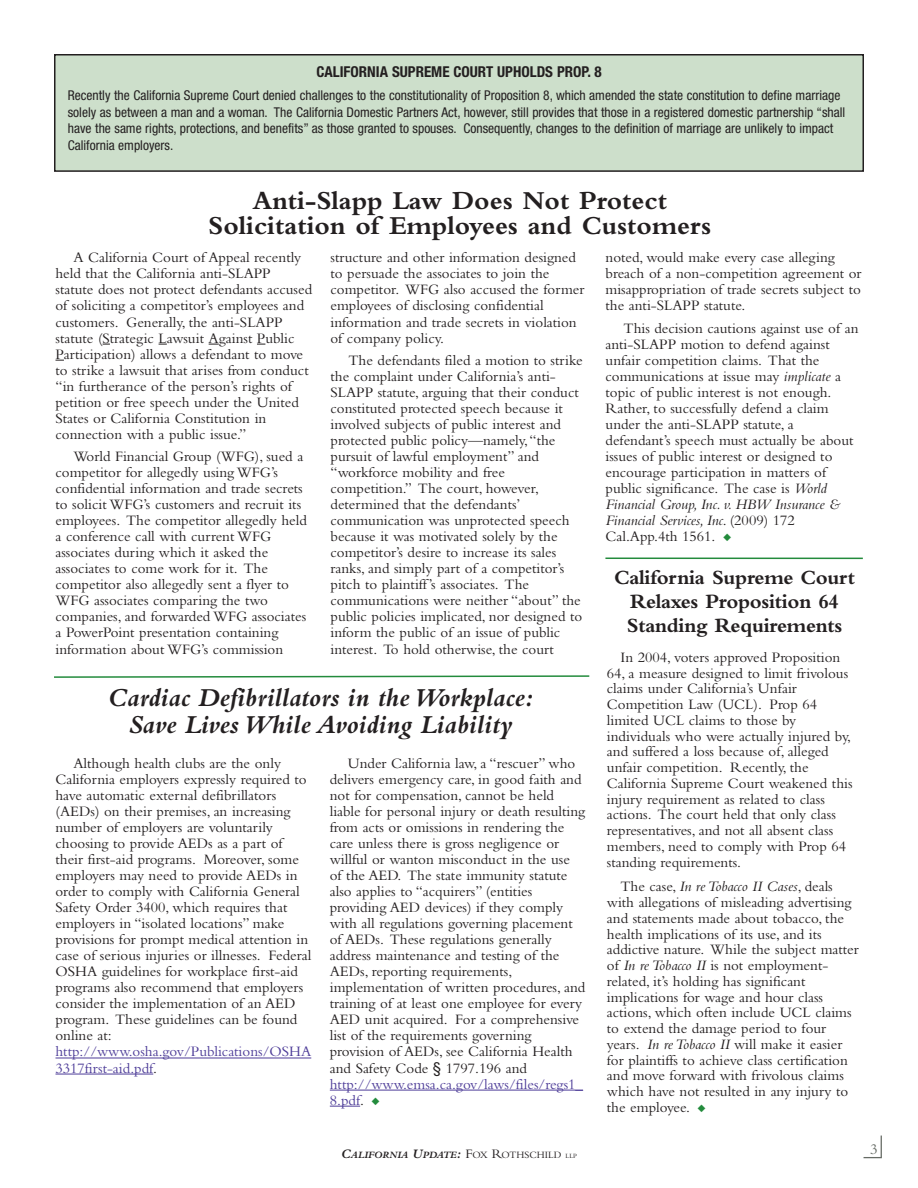
<style>
.page{position:relative;width:918px;height:1188px;background:#fff}
.page>*{position:absolute;margin:0;border:0;box-sizing:border-box;transform-origin:0 0}
.t1{font:italic 700 27px/27px "Bembo";color:#231f20;text-align:center}
.t2{font:700 27px/25.5px "Bembo";color:#231f20;text-align:center}
.t3{font:700 21px/24px "Bembo";letter-spacing:-.015em;color:#231f20;text-align:center}
.t4{font:15.3px "Bembo";color:#666b65}
.t5{font:15px/16px "Bembo";color:#231f20}
.t6{font:15px/16px "Bembo";color:#4d3c98}
.t7{font:700 condensed 15px "Helvetica Neue";color:#231f20}
.t8{font:condensed 13.5px/16.5px "Helvetica Neue";color:#231f20}
.t9{font:italic 700 10.2px "Bembo";color:#231f20}
.s1{color:#231f20}
.s2{font-family:"Arial"}
.s3{color:#4d3c98}
.s4{color:#238b3c}
.s5{font-style:italic}
.s6{font-size:13.5px}
.s7{font-weight:400;font-style:normal;font-size:13.5px}
.s8{font-weight:400;font-style:normal}
.s9{font-weight:400;font-style:normal;font-size:6.75px}
</style>
<div class="page">
<svg style="left:864px;top:1136px;width:18px;height:22px"></svg>
<hr style="left:56px;top:1058px;width:255px;height:1px;background:#4d3c98">
<hr style="left:56px;top:1074px;width:97px;height:1px;background:#4d3c98">
<hr style="left:330px;top:1090px;width:253px;height:1px;background:#4d3c98">
<hr style="left:330px;top:1106px;width:30px;height:1px;background:#4d3c98">
<div style="left:55px;top:55px;width:808px;height:116px;background:#cddfcb"></div>
<div style="left:54px;top:54px;width:810px;height:118px;border:2px solid #231f20"></div>
<hr style="left:605px;top:558px;width:258px;height:1px;background:#238b3c">
<svg style="left:54px;top:675px;width:536px;height:3px"></svg>
<p class="t7" style="left:316px;top:63px;width:287px">CALIFORNIA SUPREME COURT UPHOLDS PROP. 8</p>
<p class="t8" style="left:68px;top:89px;width:779px">Recently the California Supreme Court denied challenges to the constitutionality of Proposition 8, which amended the state constitution to define marriage solely as between a man and a woman. The California Domestic Partners Act, however, still provides that those in a registered domestic partnership “shall have the same rights, protections, and benefits” as those granted to spouses. Consequently, changes to the definition of marriage are unlikely to impact California employers.</p>
<h1 class="t2" style="left:208px;top:190px;width:505px">Anti-Slapp Law Does Not Protect<br>Solicitation of Employees and Customers</h1>
<p class="t5" style="left:55px;top:251px;width:258px;text-indent:18px">A California Court of Appeal recently held that the California anti-SLAPP statute does not protect defendants accused of soliciting a competitor’s employees and customers. Generally, the anti-SLAPP statute (Strategic Lawsuit Against Public Participation) allows a defendant to move to strike a lawsuit that arises from conduct “in furtherance of the person’s rights of petition or free speech under the United States or California Constitution in connection with a public issue.”</p>
<p class="t5" style="left:55px;top:450px;width:253px;text-indent:18px">World Financial Group (WFG), sued a competitor for allegedly using WFG’s confidential information and trade secrets to solicit WFG’s customers and recruit its employees. The competitor allegedly held a conference call with current WFG associates during which it asked the associates to come work for it. The competitor also allegedly sent a flyer to WFG associates comparing the two companies, and forwarded WFG associates a PowerPoint presentation containing information about WFG’s commission</p>
<p class="t5" style="left:331px;top:251px;width:255px">structure and other information designed to persuade the associates to join the competitor. WFG also accused the former employees of disclosing confidential information and trade secrets in violation of company policy.</p>
<p class="t5" style="left:331px;top:353px;width:254px;text-indent:18px">The defendants filed a motion to strike the complaint under California’s anti-SLAPP statute, arguing that their conduct constituted protected speech because it involved subjects of public interest and protected public policy—namely,“the pursuit of lawful employment” and “workforce mobility and free competition.” The court, however, determined that the defendants’ communication was unprotected speech because it was motivated solely by the competitor’s desire to increase its sales ranks, and simply part of a competitor’s pitch to plaintiff’s associates. The communications were neither “about” the public policies implicated, nor designed to inform the public of an issue of public interest. To hold otherwise, the court</p>
<h1 class="t1" style="left:108px;top:687px;width:427px">Cardiac Defibrillators in the Workplace:<br>Save Lives While Avoiding Liability</h1>
<p class="t5" style="left:56px;top:756px;width:257px;text-indent:18px">Although health clubs are the only California employers expressly required to have automatic external defibrillators (AEDs) on their premises, an increasing number of employers are voluntarily choosing to provide AEDs as a part of their first-aid programs. Moreover, some employers may need to provide AEDs in order to comply with California General Safety Order 3400, which requires that employers in “isolated locations” make provisions for prompt medical attention in case of serious injuries or illnesses. Federal OSHA guidelines for workplace first-aid programs also recommend that employers consider the implementation of an AED program. These guidelines can be found online at:</p>
<p class="t6" style="left:56px;top:1045px;width:257px">http://www.osha.gov/Publications/OSHA<br>3317first-aid.pdf<span class="s1">.</span></p>
<p class="t5" style="left:330px;top:756px;width:257px;text-indent:18px">Under California law, a “rescuer” who delivers emergency care, in good faith and not for compensation, cannot be held liable for personal injury or death resulting from acts or omissions in rendering the care unless there is gross negligence or willful or wanton misconduct in the use of the AED. The state immunity statute also applies to “acquirers” (entities providing AED devices) if they comply with all regulations governing placement of AEDs. These regulations generally address maintenance and testing of the AEDs, reporting requirements, implementation of written procedures, and training of at least one employee for every AED unit acquired. For a comprehensive list of the requirements governing provision of AEDs, see California Health and Safety Code <span class="s2">§</span> 1797.196 and <span class="s3">http://www.emsa.ca.gov/laws/files/regs1_ 8.pdf</span>. <span class="s4">◆</span></p>
<p class="t5" style="left:606px;top:251px;width:258px">noted, would make every case alleging breach of a non-competition agreement or misappropriation of trade secrets subject to the anti-SLAPP statute.</p>
<p class="t5" style="left:606px;top:321px;width:254px;text-indent:18px">This decision cautions against use of an anti-SLAPP motion to defend against unfair competition claims. That the communications at issue may <span class="s5">implicate</span> a topic of public interest is not enough.<br>Rather, to successfully defend a claim under the anti-SLAPP statute, a defendant’s speech must actually be about issues of public interest or designed to encourage participation in matters of public significance. The case is <span class="s5">World Financial Group, Inc. v. HBW Insurance &amp; Financial Services, Inc</span>. (2009) 172<br>Cal.App.4th 1561. <span class="s4">◆</span></p>
<h2 class="t3" style="left:614px;top:567px;width:242px">California Supreme Court<br>Relaxes Proposition 64<br>Standing Requirements</h2>
<p class="t5" style="left:607px;top:651px;width:247px;text-indent:14px">In 2004, voters approved Proposition 64, a measure designed to limit frivolous claims under California’s Unfair Competition Law (UCL). Prop 64 limited UCL claims to those by individuals who were actually injured by, and suffered a loss because of, alleged unfair competition. Recently, the California Supreme Court weakened this injury requirement as related to class actions. The court held that only class representatives, and not all absent class members, need to comply with Prop 64 standing requirements.</p>
<p class="t5" style="left:607px;top:880px;width:253px;text-indent:14px">The case, <span class="s5">In re Tobacco II Cases</span>, deals with allegations of misleading advertising and statements made about tobacco, the health implications of its use, and its addictive nature. While the subject matter of <span class="s5">In re Tobacco II</span> is not employment&shy;related, it’s holding has significant implications for wage and hour class actions, which often include UCL claims to extend the damage period to four years. <span class="s5">In re Tobacco II</span> will make it easier for plaintiffs to achieve class certification and move forward with frivolous claims which have not resulted in any injury to the employee. <span class="s4">◆</span></p>
<p class="t9" style="left:341px;top:1151px;width:237px"><span class="s6">C</span>ALIFORNIA <span class="s6">U</span>PDATE<span class="s6">:</span> <span class="s7">F</span><span class="s8">OX</span> <span class="s7">R</span><span class="s8">OTHSCHILD</span> <span class="s9">LLP</span></p>
<p class="t4" style="left:870px;top:1144px;width:9px">3</p>
</div>
